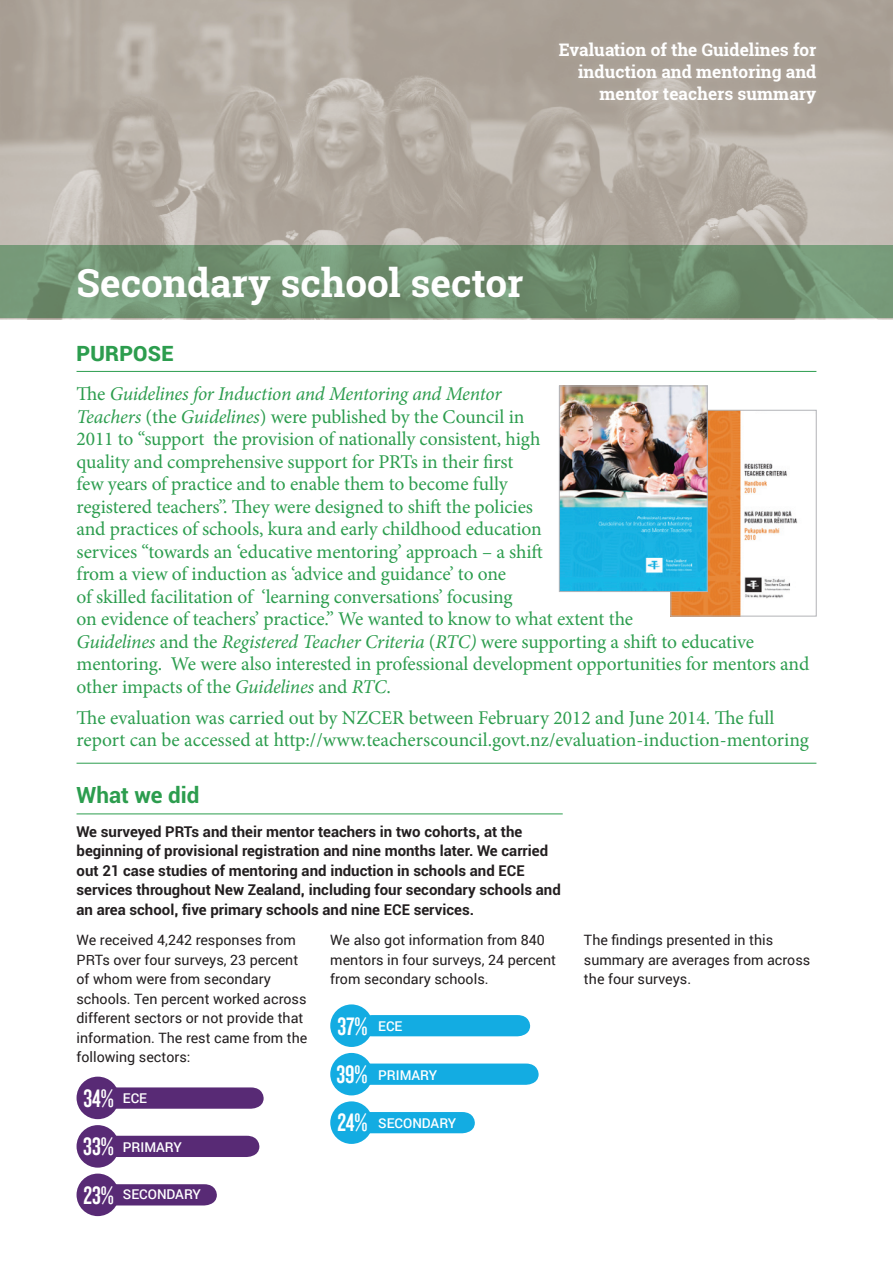
<style>
.page{position:relative;width:893px;height:1263px;background:#fff}
.page>*{position:absolute;margin:0;border:0;box-sizing:border-box;transform-origin:0 0}
.t1{font:700 38.7px "Roboto Slab";color:#fff}
.t2{font:26.25px/48.4px "Knockout HTF48 Featherweight";color:#fff;text-align:justify}
.t3{font:700 22.5px "Roboto";color:#2c9d4e}
.t4{font:900 21px "Roboto";letter-spacing:.01em;color:#2c9d4e}
.t5{font:19.5px/22.5px "Minion Pro";letter-spacing:-.005em;color:#2c9d4e}
.t6{font:700 17.25px/21.8px "Roboto Slab";color:#fff;text-align:right}
.t7{font:700 15px/19.5px "Roboto";color:#231f20}
.t8{font:14.25px/19.5px "Roboto";color:#231f20}
.t9{font:500 13.5px "Roboto";color:#fff}
.s1{font-style:italic}
.s2{font-family:"Knockout HTF48 Featherweight";font-weight:400;font-size:26.25px}
</style>
<div class="page">
<svg style="left:0;top:0;width:893px;height:319px;background:#b4aca3"></svg>
<svg style="left:0;top:245px;width:893px;height:73px;background:#719272"></svg>
<hr style="left:77px;top:763px;width:739px;height:1px;background:#2c9d4e">
<hr style="left:77px;top:814px;width:486px;height:1px;background:#2c9d4e">
<svg style="left:116px;top:1087px;width:148px;height:22px;background:#60357c"></svg>
<div style="left:77px;top:1077px;width:42px;height:42px;background:#582a75;border-radius:50%"></div>
<div style="left:116px;top:1136px;width:143px;height:21px;background:#582a75"></div>
<div style="left:77px;top:1125px;width:42px;height:42px;background:#582a75;border-radius:50%"></div>
<svg style="left:117px;top:1184px;width:100px;height:21px;background:#5e317a"></svg>
<div style="left:77px;top:1173px;width:42px;height:43px;background:#582a75;border-radius:50%"></div>
<div style="left:371px;top:1015px;width:159px;height:21px;background:#13ace2"></div>
<svg style="left:370px;top:1063px;width:169px;height:22px;background:#1eb0e3"></svg>
<div style="left:371px;top:1112px;width:104px;height:21px;background:#13ace2"></div>
<div style="left:330px;top:1004px;width:43px;height:43px;background:#13ace2;border-radius:50%"></div>
<div style="left:330px;top:1053px;width:43px;height:42px;background:#13ace2;border-radius:50%"></div>
<div style="left:330px;top:1101px;width:43px;height:43px;background:#13ace2;border-radius:50%"></div>
<hr style="left:77px;top:371px;width:739px;height:1px;background:#2c9d4e">
<img style="left:673px;top:412px;width:125px;height:202px">
<div style="left:671px;top:410px;width:145px;height:206px;border:1px solid #b2b3b7"></div>
<img style="left:561px;top:388px;width:144px;height:202px">
<div style="left:559px;top:386px;width:148px;height:206px;border:1px solid #b2b3b7"></div>
<div style="left:549px;top:34px;width:274px;height:78px;background:#beb6ad;opacity:.73"></div>
<p class="t6" style="left:559px;top:39px;width:259px">Evaluation of the Guidelines for induction and mentoring and mentor teachers summary</p>
<h1 class="t1" style="left:77px;top:257px;width:448px">Secondary school sector</h1>
<p class="t4" style="left:77px;top:338px;width:98px">PURPOSE</p>
<p class="t5" style="left:77px;top:383px;width:734px">The <span class="s1">Guidelines for Induction and Mentoring and Mentor<br>Teachers</span> (the <span class="s1">Guidelines</span>) were published by the Council in<br>2011 to “support the provision of nationally consistent, high<br>quality and comprehensive support for PRTs in their first<br>few years of practice and to enable them to become fully<br>registered teachers”. They were designed to shift the policies<br>and practices of schools, kura and early childhood education<br>services “towards an ‘educative mentoring’ approach – a shift<br>from a view of induction as ‘advice and guidance’ to one<br>of skilled facilitation of ‘learning conversations’ focusing<br>on evidence of teachers’ practice.” We wanted to know to what extent the<br><span class="s1">Guidelines</span> and the <span class="s1">Registered Teacher Criteria</span> (<span class="s1">RTC)</span> were supporting a shift to educative mentoring. We were also interested in professional development opportunities for mentors and other impacts of the <span class="s1">Guidelines</span> and <span class="s1">RTC</span>.</p>
<p class="t5" style="left:77px;top:706px;width:734px">The evaluation was carried out by NZCER between February 2012 and June 2014. The full report can be accessed at http://www.teacherscouncil.govt.nz/evaluation-induction-mentoring</p>
<p class="t3" style="left:77px;top:779px;width:124px">What we did</p>
<p class="t7" style="left:77px;top:821px;width:486px">We surveyed PRTs and their mentor teachers in two cohorts, at the beginning of provisional registration and nine months later. We carried out 21 case studies of mentoring and induction in schools and ECE services throughout New Zealand, including four secondary schools and an area school, five primary schools and nine ECE services.</p>
<p class="t8" style="left:77px;top:930px;width:232px">We received 4,242 responses from<br>PRTs over four surveys, 23 percent of whom were from secondary schools. Ten percent worked across different sectors or not provide that information. The rest came from the following sectors:</p>
<h2 class="t2" style="left:83px;top:1074px;width:65px">34% <sup>ECE</sup></h2>
<p class="t9" style="left:83px;top:1138px;width:100px"><span class="s2">33%</span> PRIMARY</p>
<p class="t9" style="left:83px;top:1185px;width:119px"><span class="s2">23%</span> SECONDARY</p>
<p class="t8" style="left:330px;top:930px;width:227px">We also got information from 840 mentors in four surveys, 24 percent from secondary schools.</p>
<h2 class="t2" style="left:336px;top:1002px;width:33px">37% 39% 24%</h2>
<p class="t9" style="left:378px;top:1016px;width:26px">ECE</p>
<p class="t9" style="left:378px;top:1066px;width:61px">PRIMARY</p>
<p class="t9" style="left:378px;top:1114px;width:80px">SECONDARY</p>
<p class="t8" style="left:584px;top:930px;width:228px">The findings presented in this summary are averages from across the four surveys.</p>
</div>
